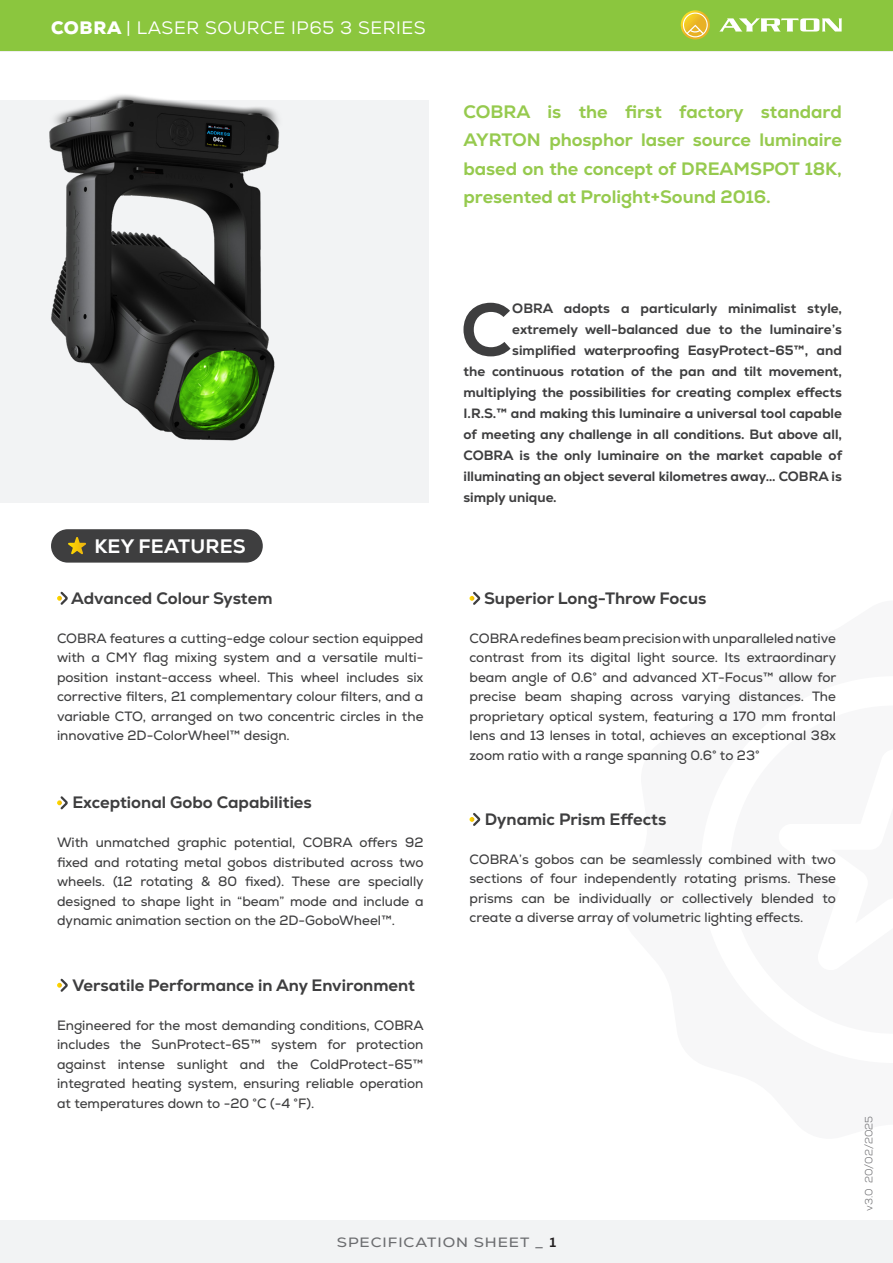
<style>
.page{position:relative;width:893px;height:1263px;background:#fff}
.page>*{position:absolute;margin:0;border:0;box-sizing:border-box;transform-origin:0 0}
.Texte_Presentation_-_Gras{font:800 73.5px "Nexa";color:#3e3e3f}
._1ere_colonne{font:800 19.5px "Nexa";letter-spacing:.01em;color:#fff}
.Texte_Introduction{font:800 18px/28.5px "Nexa";color:#96ca4e;text-align:justify}
.t1{font:18px "Nexa";letter-spacing:.035em;color:#fff}
.Keys{font:800 16.5px "Nexa";color:#3e3e3f}
.Text_présentation{font:13.5px/19.5px "Nexa";color:#3e3e3f;text-align:justify}
.Texte_Presentation_-_Gras-2{font:800 13.5px "Nexa";color:#3e3e3f}
.t2{font:13.5px "Nexa";letter-spacing:.06em;color:#6c6d70;scale:1.15 1}
.Text_présentation-2{font:300 10.5px "Nexa";color:#69696c}
.s1{font-weight:900}
.s2{font-weight:700;color:#231f20}
</style>
<div class="page">
<div style="left:0;top:1220px;width:893px;height:43px;background:#f2f3f4"></div>
<div style="left:0;top:0;width:893px;height:51px;background:#8bc63e"></div>
<svg style="left:719px;top:18px;width:123px;height:14px"></svg>
<svg style="left:680px;top:10px;width:30px;height:30px"></svg>
<div style="left:0;top:100px;width:429px;height:402px;background:#f2f3f4"></div>
<img style="left:49px;top:94px;width:231px;height:347px">
<div style="left:51px;top:529px;width:212px;height:34px;background:#3e3e3f;border-radius:17px"></div>
<svg style="left:68px;top:537px;width:18px;height:17px"></svg>
<svg style="left:57px;top:591px;width:11px;height:14px"></svg>
<svg style="left:57px;top:796px;width:11px;height:14px"></svg>
<svg style="left:57px;top:978px;width:11px;height:14px"></svg>
<svg style="left:469px;top:591px;width:12px;height:14px"></svg>
<svg style="left:469px;top:813px;width:12px;height:13px"></svg>
<h3 class="t1" style="left:51px;top:17px;width:376px"><span class="s1">COBRA</span> | LASER SOURCE IP65 3 SERIES</h3>
<p class="Texte_Introduction" style="left:463px;top:97px;width:380px">COBRA is the first factory standard AYRTON phosphor laser source luminaire based on the concept of DREAMSPOT 18K, presented at Prolight+Sound 2016.</p>
<p class="_1ere_colonne" style="left:94px;top:533px;width:153px">KEY FEATURES</p>
<p class="Keys" style="left:71px;top:587px;width:203px">Advanced Colour System</p>
<p class="Text_présentation" style="left:57px;top:628px;width:368px">COBRA features a cutting-edge colour section equipped with a CMY flag mixing system and a versatile multi&shy;position instant-access wheel. This wheel includes six corrective filters, 21 complementary colour filters, and a variable CTO, arranged on two concentric circles in the innovative 2D-ColorWheel™ design.</p>
<p class="Keys" style="left:72px;top:792px;width:241px">Exceptional Gobo Capabilities</p>
<p class="Text_présentation" style="left:57px;top:833px;width:368px">With unmatched graphic potential, COBRA offers 92 fixed and rotating metal gobos distributed across two wheels. (12 rotating &amp; 80 fixed). These are specially designed to shape light in “beam” mode and include a dynamic animation section on the 2D-GoboWheel™.</p>
<p class="Keys" style="left:72px;top:974px;width:344px">Versatile Performance in Any Environment</p>
<p class="Text_présentation" style="left:57px;top:1015px;width:368px">Engineered for the most demanding conditions, COBRA includes the SunProtect-65™ system for protection against intense sunlight and the ColdProtect-65™ integrated heating system, ensuring reliable operation at temperatures down to -20 °C (-4 °F).</p>
<p class="Texte_Presentation_-_Gras" style="left:461px;top:283px;width:53px">C</p>
<p class="Texte_Presentation_-_Gras-2" style="left:512px;top:300px;width:331px">OBRA adopts a particularly minimalist style,</p>
<p class="Texte_Presentation_-_Gras-2" style="left:512px;top:321px;width:331px">extremely well-balanced due to the luminaire’s</p>
<p class="Texte_Presentation_-_Gras-2" style="left:512px;top:342px;width:331px">simplified waterproofing EasyProtect-65™, and</p>
<p class="Texte_Presentation_-_Gras-2" style="left:463px;top:363px;width:380px">the continuous rotation of the pan and tilt movement,</p>
<p class="Texte_Presentation_-_Gras-2" style="left:463px;top:384px;width:380px">multiplying the possibilities for creating complex effects</p>
<p class="Texte_Presentation_-_Gras-2" style="left:463px;top:405px;width:380px">I.R.S.™ and making this luminaire a universal tool capable</p>
<p class="Texte_Presentation_-_Gras-2" style="left:463px;top:426px;width:380px">of meeting any challenge in all conditions. But above all,</p>
<p class="Texte_Presentation_-_Gras-2" style="left:463px;top:447px;width:380px">COBRA is the only luminaire on the market capable of</p>
<p class="Texte_Presentation_-_Gras-2" style="left:463px;top:468px;width:380px">illuminating an object several kilometres away… COBRA is</p>
<p class="Texte_Presentation_-_Gras-2" style="left:463px;top:489px;width:95px">simply unique.</p>
<p class="Keys" style="left:484px;top:588px;width:224px">Superior Long-Throw Focus</p>
<p class="Text_présentation" style="left:469px;top:628px;width:368px">COBRA redefines beam precision with unparalleled native contrast from its digital light source. Its extraordinary beam angle of 0.6° and advanced XT-Focus™ allow for precise beam shaping across varying distances. The proprietary optical system, featuring a 170 mm frontal lens and 13 lenses in total, achieves an exceptional 38x zoom ratio with a range spanning 0.6° to 23°</p>
<p class="Keys" style="left:485px;top:809px;width:183px">Dynamic Prism Effects</p>
<p class="Text_présentation" style="left:469px;top:850px;width:368px">COBRA’s gobos can be seamlessly combined with two sections of four independently rotating prisms. These prisms can be individually or collectively blended to create a diverse array of volumetric lighting effects.</p>
<p class="t2" style="left:337px;top:1234px;width:192px">SPECIFICATION SHEET _ <span class="s2">1</span></p>
<p class="Text_présentation-2" style="left:863px;top:1211px;width:96px;rotate:-90deg">v3.0 20/02/2025</p>
</div>
